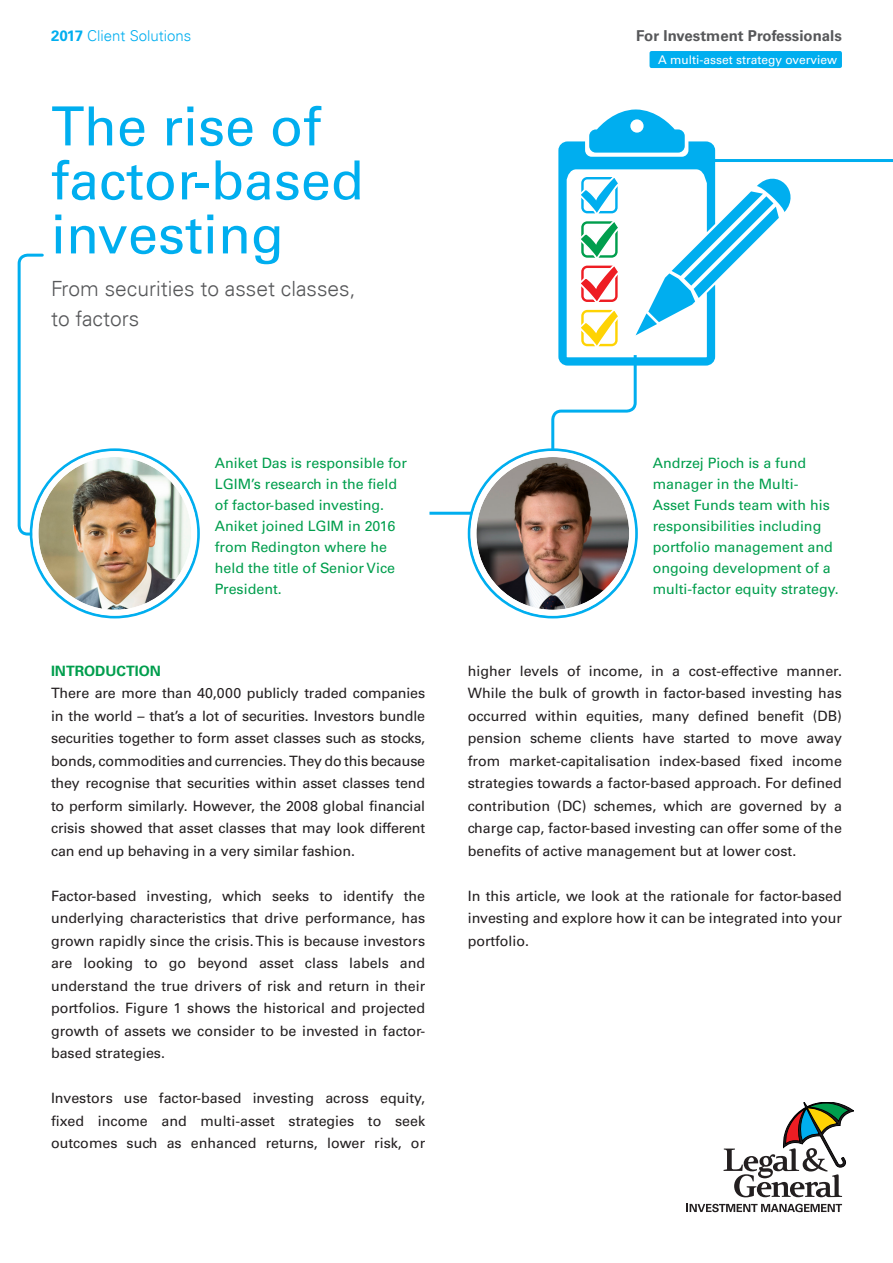
<style>
.page{position:relative;width:893px;height:1263px;background:#fff}
.page>*{position:absolute;margin:0;border:0;box-sizing:border-box;transform-origin:0 0}
.Intro_Title{font:54px/54px "Univers LT Std";color:#00aeef}
.Subheading{font:300 21px/30px "Univers LT";color:#57585a}
.t1{font:700 15px "Univers LT Std";color:#57585a}
.t2{font:300 15px "Univers LT";color:#00aeef}
.Body_Copy{font:14.25px/22.5px "Univers LT Std";color:#231f20;text-align:justify}
.Profile_Bio{font:14.25px/21px "Univers LT Std";color:#009e4d}
.Body_Copy_Heading_gr{font:700 14.25px "Univers LT Std";color:#009e4d}
.t3{font:12px "Univers LT Std";color:#fff}
.s1{font-family:"Univers LT Std";font-weight:700}
</style>
<div class="page">
<svg style="left:723px;top:1102px;width:131px;height:95px"></svg>
<svg style="left:687px;top:1204px;width:155px;height:8px"></svg>
<div style="left:649px;top:51px;width:193px;height:17px;background:#00aeef;border-radius:2px"></div>
<svg style="left:469px;top:450px;width:167px;height:167px"></svg>
<img style="left:476px;top:457px;width:153px;height:153px;border-radius:76px">
<div style="left:470px;top:451px;width:165px;height:165px;border:6px solid #fff;border-radius:50%"></div>
<svg style="left:17px;top:253px;width:169px;height:284px"></svg>
<div style="left:35px;top:454px;width:159px;height:159px;background:#fff;border-radius:50%"></div>
<img style="left:38px;top:457px;width:153px;height:153px;border-radius:76px">
<div style="left:32px;top:451px;width:165px;height:165px;border:6px solid #fff;border-radius:50%"></div>
<hr style="left:708px;top:159px;width:185px;height:3px;background:#00aeef">
<svg style="left:429px;top:109px;width:362px;height:407px"></svg>
<p class="t2" style="left:51px;top:26px;width:142px"><span class="s1">2017</span> Client Solutions</p>
<p class="t1" style="left:636px;top:27px;width:207px">For Investment Professionals</p>
<p class="t3" style="left:658px;top:52px;width:181px">A multi-asset strategy overview</p>
<p class="Intro_Title" style="left:51px;top:100px;width:314px">The rise of factor-based investing</p>
<p class="Subheading" style="left:51px;top:274px;width:306px">From securities to asset classes, to factors</p>
<p class="Profile_Bio" style="left:215px;top:452px;width:194px">Aniket Das is responsible for<br>LGIM’s research in the field of factor-based investing.<br>Aniket joined LGIM in 2016 from Redington where he held the title of Senior Vice<br>President.</p>
<p class="Profile_Bio" style="left:653px;top:452px;width:188px">Andrzej Pioch is a fund manager in the Multi-<br>Asset Funds team with his responsibilities including portfolio management and ongoing development of a multi-factor equity strategy.</p>
<p class="Body_Copy_Heading_gr" style="left:51px;top:662px;width:111px">INTRODUCTION</p>
<p class="Body_Copy" style="left:51px;top:682px;width:376px">There are more than 40,000 publicly traded companies in the world – that’s a lot of securities. Investors bundle securities together to form asset classes such as stocks, bonds, commodities and currencies. They do this because they recognise that securities within asset classes tend to perform similarly. However, the 2008 global financial crisis showed that asset classes that may look different can end up behaving in a very similar fashion.</p>
<p class="Body_Copy" style="left:51px;top:885px;width:376px">Factor-based investing, which seeks to identify the underlying characteristics that drive performance, has grown rapidly since the crisis. This is because investors are looking to go beyond asset class labels and understand the true drivers of risk and return in their portfolios. Figure 1 shows the historical and projected growth of assets we consider to be invested in factor&shy;based strategies.</p>
<p class="Body_Copy" style="left:51px;top:1087px;width:376px">Investors use factor-based investing across equity, fixed income and multi-asset strategies to seek outcomes such as enhanced returns, lower risk, or</p>
<p class="Body_Copy" style="left:468px;top:660px;width:376px">higher levels of income, in a cost-effective manner.<br>While the bulk of growth in factor-based investing has occurred within equities, many defined benefit (DB) pension scheme clients have started to move away from market-capitalisation index-based fixed income strategies towards a factor-based approach. For defined contribution (DC) schemes, which are governed by a charge cap, factor-based investing can offer some of the benefits of active management but at lower cost.</p>
<p class="Body_Copy" style="left:468px;top:885px;width:376px">In this article, we look at the rationale for factor-based investing and explore how it can be integrated into your portfolio.</p>
</div>
